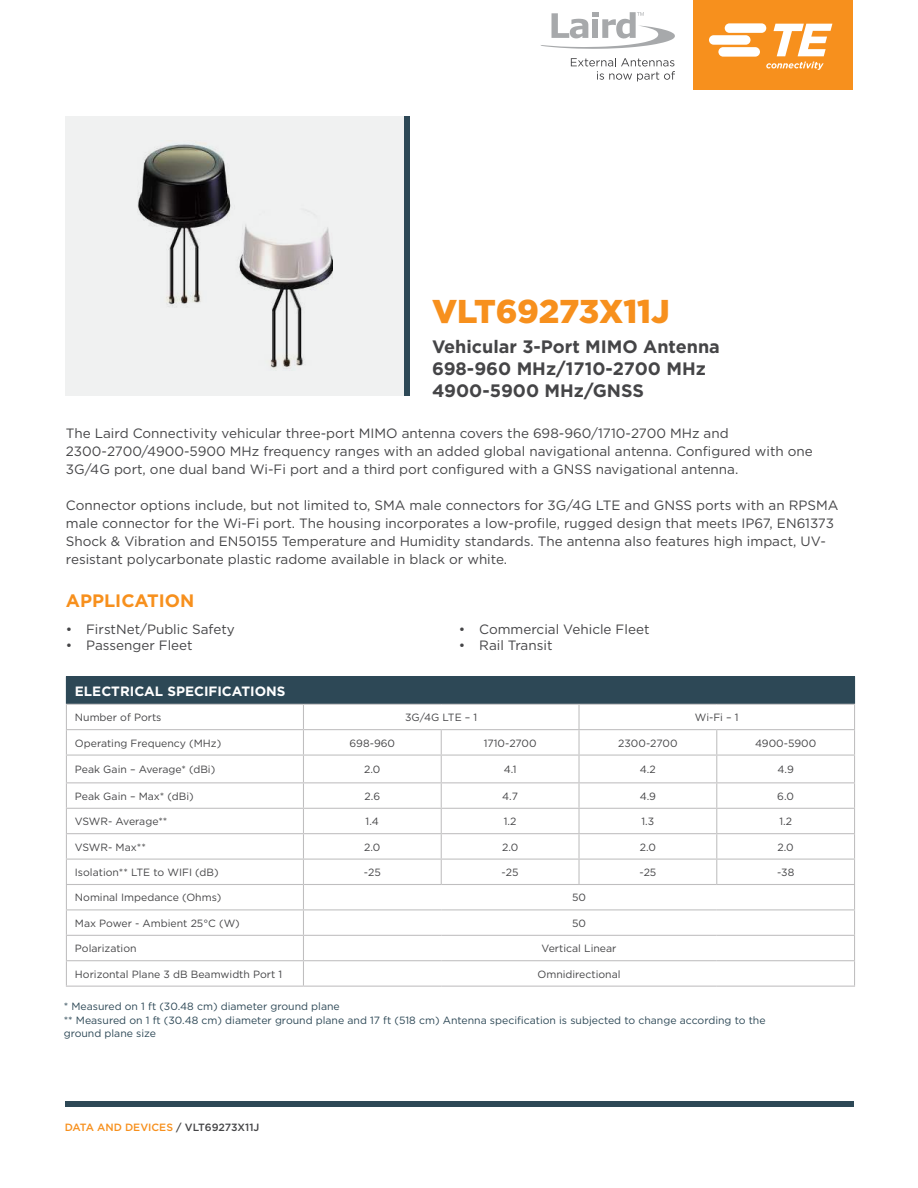
<style>
.page{position:relative;width:918px;height:1188px;background:#fff}
.page>*{position:absolute;margin:0;border:0;box-sizing:border-box;transform-origin:0 0}
.t1{font:900 33px "Gotham";color:#f7901d}
.t2{font:700 18px/21.6px "Gotham";color:#454547}
.t3{font:700 18px "Gotham";color:#f7901d}
.t4{font:13.5px/18px "Gotham";color:#454547}
.t5{font:700 13.5px "Gotham";color:#fff}
.t6{font:10.5px "Gotham";color:#454547}
.t7{font:10.5px/13.5px "Gotham";color:#2d4856}
.t8{font:500 10.5px "Gotham";color:#f7901d}
.t9{font:10.5px "Gotham";letter-spacing:-.025em;color:#454547}
.s1{color:#454547}
</style>
<div class="page">
<div style="left:65px;top:1101px;width:788px;height:6px;background:#2d4856"></div>
<div style="left:66px;top:117px;width:344px;height:279px;background:#f0f1f1"></div>
<div style="left:404px;top:117px;width:6px;height:279px;background:#2d4856"></div>
<div style="left:693px;top:0;width:160px;height:89px;background:#f7901d"></div>
<svg style="left:709px;top:23px;width:123px;height:47px"></svg>
<svg style="left:540px;top:12px;width:135px;height:37px"></svg>
<svg style="left:571px;top:58px;width:104px;height:23px"></svg>
<div style="left:66px;top:676px;width:789px;height:28px;background:#2d4856"></div>
<hr style="left:578px;top:705px;width:2px;height:24px;background:#bfbebf">
<hr style="left:578px;top:730px;width:2px;height:25px;background:#bfbebf">
<hr style="left:578px;top:756px;width:2px;height:26px;background:#bfbebf">
<hr style="left:578px;top:783px;width:2px;height:25px;background:#bfbebf">
<hr style="left:578px;top:809px;width:2px;height:24px;background:#bfbebf">
<hr style="left:578px;top:834px;width:2px;height:25px;background:#bfbebf">
<svg style="left:441px;top:730px;width:1px;height:154px"></svg>
<hr style="left:578px;top:860px;width:2px;height:24px;background:#bfbebf">
<svg style="left:716px;top:730px;width:1px;height:154px"></svg>
<hr style="left:66px;top:729px;width:237px;height:1px;background:#bfbebf">
<hr style="left:66px;top:755px;width:237px;height:1px;background:#bfbebf">
<hr style="left:66px;top:782px;width:237px;height:1px;background:#bfbebf">
<hr style="left:66px;top:808px;width:237px;height:1px;background:#bfbebf">
<hr style="left:66px;top:833px;width:237px;height:1px;background:#bfbebf">
<hr style="left:66px;top:859px;width:237px;height:1px;background:#bfbebf">
<hr style="left:66px;top:884px;width:237px;height:1px;background:#bfbebf">
<svg style="left:66px;top:703px;width:1px;height:283px"></svg>
<hr style="left:66px;top:704px;width:237px;height:1px;background:#bfbebf">
<hr style="left:303px;top:704px;width:138px;height:1px;background:#bfbebf">
<hr style="left:441px;top:704px;width:138px;height:1px;background:#bfbebf">
<hr style="left:579px;top:704px;width:138px;height:1px;background:#bfbebf">
<hr style="left:717px;top:704px;width:138px;height:1px;background:#bfbebf">
<hr style="left:303px;top:729px;width:138px;height:1px;background:#bfbebf">
<hr style="left:441px;top:729px;width:138px;height:1px;background:#bfbebf">
<hr style="left:579px;top:729px;width:138px;height:1px;background:#bfbebf">
<hr style="left:717px;top:729px;width:138px;height:1px;background:#bfbebf">
<hr style="left:303px;top:755px;width:138px;height:1px;background:#bfbebf">
<hr style="left:441px;top:755px;width:138px;height:1px;background:#bfbebf">
<hr style="left:579px;top:755px;width:138px;height:1px;background:#bfbebf">
<hr style="left:717px;top:755px;width:138px;height:1px;background:#bfbebf">
<hr style="left:303px;top:782px;width:138px;height:1px;background:#bfbebf">
<hr style="left:441px;top:782px;width:138px;height:1px;background:#bfbebf">
<hr style="left:579px;top:782px;width:138px;height:1px;background:#bfbebf">
<hr style="left:717px;top:782px;width:138px;height:1px;background:#bfbebf">
<hr style="left:303px;top:808px;width:138px;height:1px;background:#bfbebf">
<hr style="left:441px;top:808px;width:138px;height:1px;background:#bfbebf">
<hr style="left:579px;top:808px;width:138px;height:1px;background:#bfbebf">
<hr style="left:717px;top:808px;width:138px;height:1px;background:#bfbebf">
<hr style="left:303px;top:833px;width:138px;height:1px;background:#bfbebf">
<hr style="left:441px;top:833px;width:138px;height:1px;background:#bfbebf">
<hr style="left:579px;top:833px;width:138px;height:1px;background:#bfbebf">
<hr style="left:717px;top:833px;width:138px;height:1px;background:#bfbebf">
<hr style="left:303px;top:859px;width:138px;height:1px;background:#bfbebf">
<hr style="left:441px;top:859px;width:138px;height:1px;background:#bfbebf">
<hr style="left:579px;top:859px;width:138px;height:1px;background:#bfbebf">
<hr style="left:717px;top:859px;width:138px;height:1px;background:#bfbebf">
<hr style="left:66px;top:909px;width:237px;height:1px;background:#bfbebf">
<hr style="left:66px;top:935px;width:237px;height:1px;background:#bfbebf">
<hr style="left:66px;top:960px;width:237px;height:1px;background:#bfbebf">
<hr style="left:66px;top:986px;width:237px;height:1px;background:#bfbebf">
<hr style="left:303px;top:884px;width:138px;height:1px;background:#bfbebf">
<hr style="left:441px;top:884px;width:138px;height:1px;background:#bfbebf">
<hr style="left:579px;top:884px;width:138px;height:1px;background:#bfbebf">
<hr style="left:717px;top:884px;width:138px;height:1px;background:#bfbebf">
<hr style="left:303px;top:909px;width:138px;height:1px;background:#bfbebf">
<hr style="left:441px;top:909px;width:138px;height:1px;background:#bfbebf">
<hr style="left:579px;top:909px;width:138px;height:1px;background:#bfbebf">
<hr style="left:717px;top:909px;width:138px;height:1px;background:#bfbebf">
<hr style="left:303px;top:935px;width:138px;height:1px;background:#bfbebf">
<hr style="left:441px;top:935px;width:138px;height:1px;background:#bfbebf">
<hr style="left:579px;top:935px;width:138px;height:1px;background:#bfbebf">
<hr style="left:717px;top:935px;width:138px;height:1px;background:#bfbebf">
<hr style="left:303px;top:960px;width:138px;height:1px;background:#bfbebf">
<svg style="left:303px;top:705px;width:1px;height:281px"></svg>
<hr style="left:441px;top:960px;width:138px;height:1px;background:#bfbebf">
<hr style="left:579px;top:960px;width:138px;height:1px;background:#bfbebf">
<hr style="left:717px;top:960px;width:138px;height:1px;background:#bfbebf">
<svg style="left:854px;top:703px;width:1px;height:283px"></svg>
<hr style="left:303px;top:986px;width:138px;height:1px;background:#bfbebf">
<hr style="left:441px;top:986px;width:138px;height:1px;background:#bfbebf">
<hr style="left:579px;top:986px;width:138px;height:1px;background:#bfbebf">
<hr style="left:717px;top:986px;width:138px;height:1px;background:#bfbebf">
<img style="left:137px;top:143px;width:195px;height:226px">
<h1 class="t1" style="left:432px;top:297px;width:239px">VLT69273X11J</h1>
<h2 class="t2" style="left:432px;top:337px;width:289px">Vehicular 3-Port MIMO Antenna<br>698-960 MHz/1710-2700 MHz<br>4900-5900 MHz/GNSS</h2>
<p class="t4" style="left:66px;top:425px;width:749px">The Laird Connectivity vehicular three-port MIMO antenna covers the 698-960/1710-2700 MHz and<br>2300-2700/4900-5900 MHz frequency ranges with an added global navigational antenna. Configured with one<br>3G/4G port, one dual band Wi-Fi port and a third port configured with a GNSS navigational antenna.</p>
<p class="t4" style="left:66px;top:497px;width:774px">Connector options include, but not limited to, SMA male connectors for 3G/4G LTE and GNSS ports with an RPSMA male connector for the Wi-Fi port. The housing incorporates a low-profile, rugged design that meets IP67, EN61373<br>Shock &amp; Vibration and EN50155 Temperature and Humidity standards. The antenna also features high impact, UV&shy;resistant polycarbonate plastic radome available in black or white.</p>
<h2 class="t3" style="left:66px;top:593px;width:130px">APPLICATION</h2>
<p class="t4" style="left:66px;top:621px;width:170px">• FirstNet/Public Safety</p>
<p class="t4" style="left:66px;top:637px;width:128px">• Passenger Fleet</p>
<p class="t4" style="left:459px;top:621px;width:192px">• Commercial Vehicle Fleet</p>
<p class="t4" style="left:459px;top:637px;width:95px">• Rail Transit</p>
<p class="t5" style="left:75px;top:685px;width:212px">ELECTRICAL SPECIFICATIONS</p>
<p class="t6" style="left:75px;top:713px;width:88px">Number of Ports</p>
<p class="t6" style="left:405px;top:713px;width:74px">3G/4G LTE – 1</p>
<p class="t6" style="left:695px;top:713px;width:45px">Wi-Fi – 1</p>
<p class="t6" style="left:75px;top:738px;width:148px">Operating Frequency (MHz)</p>
<p class="t6" style="left:350px;top:738px;width:47px">698-960</p>
<p class="t6" style="left:484px;top:738px;width:54px">1710-2700</p>
<p class="t6" style="left:618px;top:738px;width:61px">2300-2700</p>
<p class="t6" style="left:755px;top:738px;width:63px">4900-5900</p>
<p class="t6" style="left:75px;top:765px;width:142px">Peak Gain – Average* (dBi)</p>
<p class="t6" style="left:364px;top:765px;width:18px">2.0</p>
<p class="t6" style="left:504px;top:765px;width:14px">4.1</p>
<p class="t6" style="left:640px;top:765px;width:17px">4.2</p>
<p class="t6" style="left:777px;top:765px;width:18px">4.9</p>
<p class="t6" style="left:75px;top:791px;width:120px">Peak Gain – Max* (dBi)</p>
<p class="t6" style="left:365px;top:791px;width:17px">2.6</p>
<p class="t6" style="left:502px;top:791px;width:17px">4.7</p>
<p class="t6" style="left:640px;top:791px;width:18px">4.9</p>
<p class="t6" style="left:777px;top:791px;width:18px">6.0</p>
<p class="t9" style="left:75px;top:817px;width:94px">VSWR- Average**</p>
<p class="t6" style="left:366px;top:817px;width:15px">1.4</p>
<p class="t6" style="left:504px;top:817px;width:14px">1.2</p>
<p class="t6" style="left:642px;top:817px;width:14px">1.3</p>
<p class="t6" style="left:779px;top:817px;width:14px">1.2</p>
<p class="t6" style="left:75px;top:842px;width:72px">VSWR- Max**</p>
<p class="t6" style="left:364px;top:842px;width:18px">2.0</p>
<p class="t6" style="left:502px;top:842px;width:18px">2.0</p>
<p class="t6" style="left:640px;top:842px;width:18px">2.0</p>
<p class="t6" style="left:778px;top:842px;width:18px">2.0</p>
<p class="t6" style="left:75px;top:868px;width:145px">Isolation** LTE to WIFI (dB)</p>
<p class="t6" style="left:364px;top:868px;width:18px">-25</p>
<p class="t6" style="left:502px;top:868px;width:18px">-25</p>
<p class="t6" style="left:639px;top:868px;width:18px">-25</p>
<p class="t6" style="left:777px;top:868px;width:19px">-38</p>
<p class="t6" style="left:75px;top:893px;width:148px">Nominal Impedance (Ohms)</p>
<p class="t6" style="left:572px;top:893px;width:15px">50</p>
<p class="t6" style="left:75px;top:918px;width:166px">Max Power - Ambient 25°C (W)</p>
<p class="t6" style="left:572px;top:918px;width:15px">50</p>
<p class="t6" style="left:75px;top:944px;width:63px">Polarization</p>
<p class="t6" style="left:542px;top:944px;width:76px">Vertical Linear</p>
<p class="t6" style="left:75px;top:969px;width:209px">Horizontal Plane 3 dB Beamwidth Port 1</p>
<p class="t6" style="left:537px;top:969px;width:85px">Omnidirectional</p>
<p class="t7" style="left:64px;top:1001px;width:703px">* Measured on 1 ft (30.48 cm) diameter ground plane<br>** Measured on 1 ft (30.48 cm) diameter ground plane and 17 ft (518 cm) Antenna specification is subjected to change according to the ground plane size</p>
<p class="t8" style="left:65px;top:1123px;width:196px">DATA AND DEVICES <span class="s1">/ VLT69273X11J</span></p>
</div>
